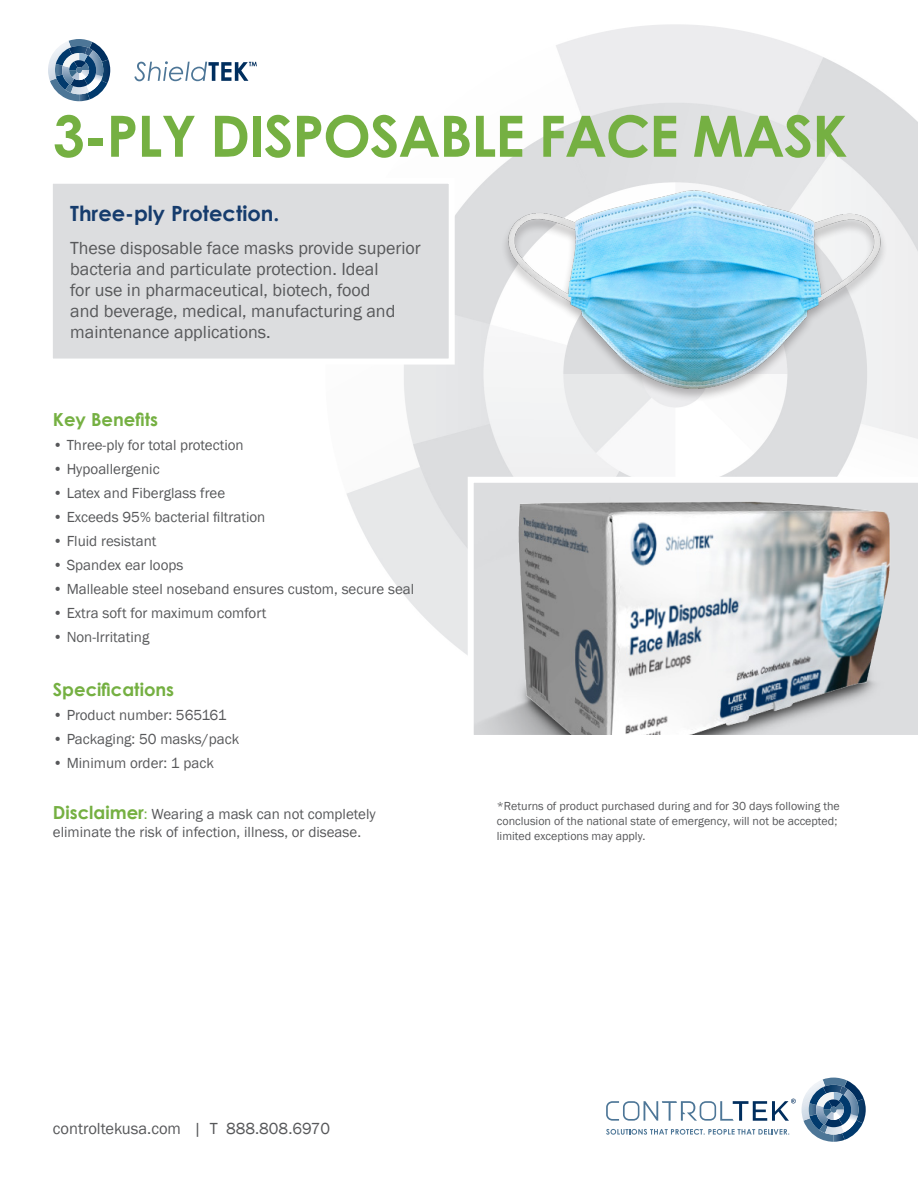
<style>
.page{position:relative;width:918px;height:1188px;background:#fff}
.page>*{position:absolute;margin:0;border:0;box-sizing:border-box;transform-origin:0 0}
.t1{font:700 57px "Century Gothic";letter-spacing:-.02em;color:#75b042}
.t2{font:700 21px "Century Gothic";color:#163c6d}
.t3{font:18px/21px "Franklin Gothic";color:#57585a}
.t4{font:700 18px "Century Gothic";color:#75b042}
.t5{font:16.5px "Franklin Gothic";color:#57585a}
.t6{font:15px/18px "Franklin Gothic";color:#57585a}
.t7{font:12px/15px "Franklin Gothic";color:#57585a}
.s1{font-family:"Century Gothic";font-weight:700;font-size:18px;color:#75b042}
.s2{color:#75b042}
</style>
<div class="page">
<img style="left:347px;top:24px;width:571px;height:629px">
<svg style="left:802px;top:1078px;width:64px;height:64px"></svg>
<svg style="left:606px;top:1099px;width:190px;height:22px"></svg>
<svg style="left:606px;top:1129px;width:183px;height:6px"></svg>
<svg style="left:53px;top:175px;width:405px;height:193px;background:#dfe0e2"></svg>
<img style="left:495px;top:168px;width:396px;height:237px">
<svg style="left:465px;top:474px;width:453px;height:261px"></svg>
<svg style="left:48px;top:39px;width:62px;height:62px"></svg>
<svg style="left:134px;top:61px;width:123px;height:20px"></svg>
<p class="t1" style="left:53px;top:93px;width:796px">3-PLY DISPOSABLE FACE MASK</p>
<p class="t2" style="left:70px;top:197px;width:211px">Three-ply Protection.</p>
<p class="t3" style="left:70px;top:238px;width:352px">These disposable face masks provide superior bacteria and particulate protection. Ideal<br>for use in pharmaceutical, biotech, food<br>and beverage, medical, manufacturing and maintenance applications.</p>
<p class="t4" style="left:53px;top:405px;width:107px">Key Benefits</p>
<p class="t6" style="left:53px;top:436px;width:192px">• Three-ply for total protection</p>
<p class="t6" style="left:53px;top:460px;width:108px">• Hypoallergenic</p>
<p class="t6" style="left:53px;top:484px;width:174px">• Latex and Fiberglass free</p>
<p class="t6" style="left:53px;top:508px;width:214px">• Exceeds 95% bacterial filtration</p>
<p class="t6" style="left:53px;top:532px;width:105px">• Fluid resistant</p>
<p class="t6" style="left:53px;top:556px;width:132px">• Spandex ear loops</p>
<p class="t6" style="left:53px;top:580px;width:363px">• Malleable steel noseband ensures custom, secure seal</p>
<p class="t6" style="left:53px;top:604px;width:215px">• Extra soft for maximum comfort</p>
<p class="t6" style="left:53px;top:628px;width:98px">• Non-Irritating</p>
<p class="t4" style="left:53px;top:675px;width:123px">Specifications</p>
<p class="t6" style="left:53px;top:706px;width:175px">• Product number: 565161</p>
<p class="t6" style="left:53px;top:730px;width:188px">• Packaging: 50 masks/pack</p>
<p class="t6" style="left:53px;top:754px;width:163px">• Minimum order: 1 pack</p>
<p class="t6" style="left:53px;top:805px;width:324px"><span class="s1">Disclaimer</span><span class="s2">:</span> Wearing a mask can not completely eliminate the risk of infection, illness, or disease.</p>
<p class="t7" style="left:497px;top:799px;width:344px">*Returns of product purchased during and for 30 days following the conclusion of the national state of emergency, will not be accepted; limited exceptions may apply.</p>
<p class="t5" style="left:53px;top:1118px;width:279px">controltekusa.com | T 888.808.6970</p>
</div>
